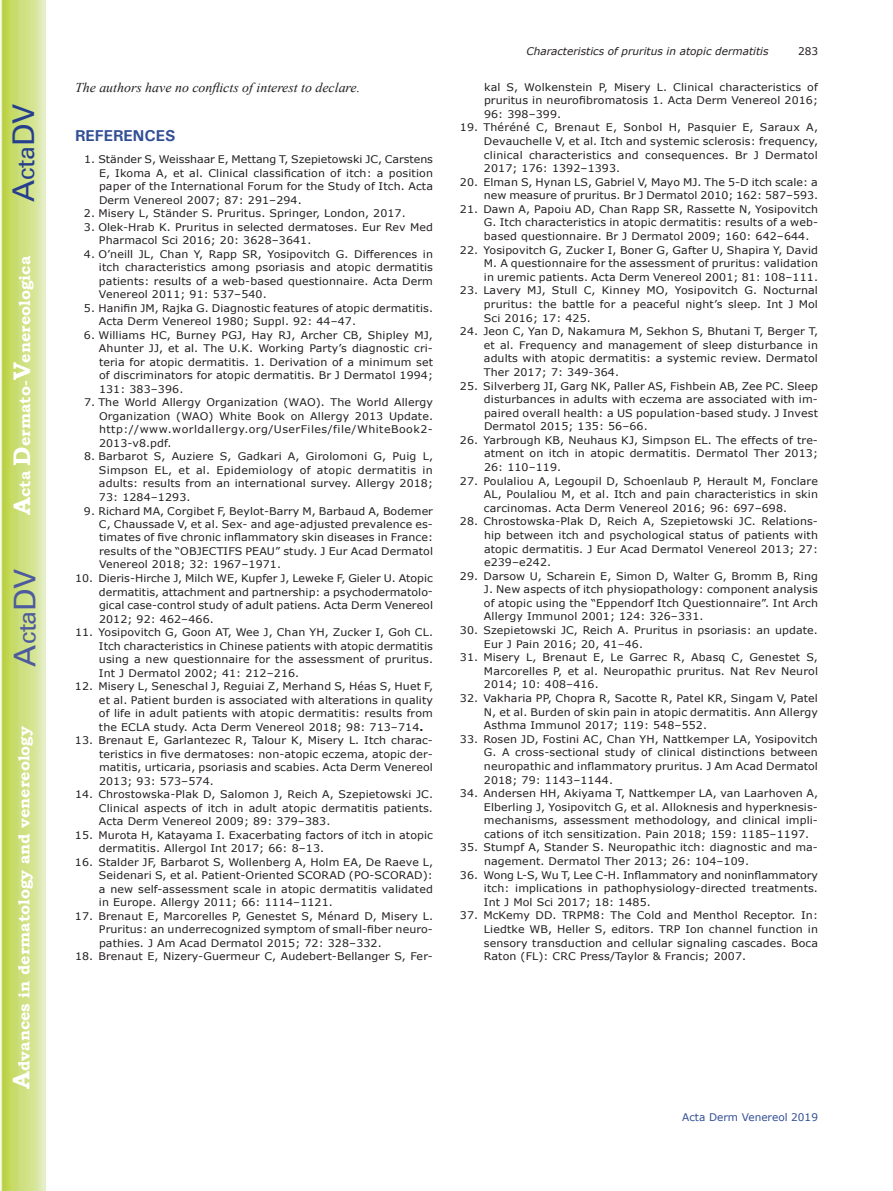
<style>
.page{position:relative;width:893px;height:1191px;background:#fff}
.page>*{position:absolute;margin:0;border:0;box-sizing:border-box;transform-origin:0 0}
.t1{font:30px "Univers";color:#4d5a9e}
.t2{font:30px "Univers";color:#253f8e}
.t3{font:700 15.75px "Bookman Old Style";color:#fff}
.t4{font:700 15.75px "Univers";color:#324f95}
.t5{font:italic 13.5px "Times New Roman";color:#231f20}
.t6{font:10.5px/13.5px "Verdana";letter-spacing:.01em;color:#231f20;text-align:justify;scale:1.05 1}
.t7{font:italic 10.5px "Verdana";color:#231f20}
.t8{font:10.5px "Verdana";color:#324f95}
.t9{font:10.5px "Verdana";letter-spacing:.01em;color:#231f20}
.s1{font-size:24px}
.s2{font-weight:700}
</style>
<div class="page">
<svg style="left:1px;top:0;width:45px;height:1191px;background:#cfe084"></svg>
<h1 class="t2" style="left:6px;top:202px;width:100px;rotate:-90deg">A<span class="s1">cta</span>DV</h1>
<h2 class="t3" style="left:15px;top:515px;width:260px;rotate:-90deg"><span class="s1">A</span>cta <span class="s1">D</span>ermato-<span class="s1">V</span>enereologica</h2>
<h1 class="t1" style="left:7px;top:666px;width:100px;rotate:-90deg">A<span class="s1">cta</span>DV</h1>
<h2 class="t3" style="left:15px;top:1088px;width:364px;rotate:-90deg"><span class="s1">A</span>dvances in dermatology and venereology</h2>
<p class="t5" style="left:75px;top:78px;width:287px">The authors have no conflicts of interest to declare.</p>
<h2 class="t4" style="left:75px;top:125px;width:102px">REFERENCES</h2>
<p class="t6" style="left:99px;top:153px;width:320px;text-indent:-15px">1. Ständer S, Weisshaar E, Mettang T, Szepietowski JC, Carstens E, Ikoma A, et al. Clinical classification of itch: a position paper of the International Forum for the Study of Itch. Acta Derm Venereol 2007; 87: 291–294.</p>
<p class="t6" style="left:84px;top:207px;width:308px">2. Misery L, Ständer S. Pruritus. Springer, London, 2017.</p>
<p class="t6" style="left:99px;top:220px;width:320px;text-indent:-15px">3. Olek-Hrab K. Pruritus in selected dermatoses. Eur Rev Med<br>Pharmacol Sci 2016; 20: 3628–3641.</p>
<p class="t6" style="left:99px;top:247px;width:320px;text-indent:-15px">4. O’neill JL, Chan Y, Rapp SR, Yosipovitch G. Differences in itch characteristics among psoriasis and atopic dermatitis patients: results of a web-based questionnaire. Acta Derm Venereol 2011; 91: 537–540.</p>
<p class="t6" style="left:99px;top:301px;width:320px;text-indent:-15px">5. Hanifin JM, Rajka G. Diagnostic features of atopic dermatitis.<br>Acta Derm Venereol 1980; Suppl. 92: 44–47.</p>
<p class="t6" style="left:99px;top:328px;width:320px;text-indent:-15px">6. Williams HC, Burney PGJ, Hay RJ, Archer CB, Shipley MJ, Ahunter JJ, et al. The U.K. Working Party’s diagnostic cri&shy;teria for atopic dermatitis. 1. Derivation of a minimum set of discriminators for atopic dermatitis. Br J Dermatol 1994; 131: 383–396.</p>
<p class="t6" style="left:99px;top:396px;width:320px;text-indent:-15px">7. The World Allergy Organization (WAO). The World Allergy Organization (WAO) White Book on Allergy 2013 Update. http://www.worldallergy.org/UserFiles/file/WhiteBook2- 2013-v8.pdf.</p>
<p class="t6" style="left:99px;top:450px;width:320px;text-indent:-15px">8. Barbarot S, Auziere S, Gadkari A, Girolomoni G, Puig L, Simpson EL, et al. Epidemiology of atopic dermatitis in adults: results from an international survey. Allergy 2018; 73: 1284–1293.</p>
<p class="t6" style="left:99px;top:504px;width:320px;text-indent:-15px">9. Richard MA, Corgibet F, Beylot-Barry M, Barbaud A, Bodemer C, Chaussade V, et al. Sex- and age-adjusted prevalence es&shy;timates of five chronic inflammatory skin diseases in France: results of the “OBJECTIFS PEAU” study. J Eur Acad Dermatol Venereol 2018; 32: 1967–1971.</p>
<p class="t6" style="left:99px;top:571px;width:320px;text-indent:-24px">10. Dieris-Hirche J, Milch WE, Kupfer J, Leweke F, Gieler U. Atopic dermatitis, attachment and partnership: a psychodermatolo&shy;gical case-control study of adult patiens. Acta Derm Venereol 2012; 92: 462–466.</p>
<p class="t6" style="left:99px;top:625px;width:320px;text-indent:-24px">11. Yosipovitch G, Goon AT, Wee J, Chan YH, Zucker I, Goh CL.<br>Itch characteristics in Chinese patients with atopic dermatitis using a new questionnaire for the assessment of pruritus.<br>Int J Dermatol 2002; 41: 212–216.</p>
<p class="t6" style="left:99px;top:679px;width:320px;text-indent:-24px">12. Misery L, Seneschal J, Reguiai Z, Merhand S, Héas S, Huet F, et al. Patient burden is associated with alterations in quality of life in adult patients with atopic dermatitis: results from the ECLA study. Acta Derm Venereol 2018; 98: 713–714<span class="s2">.</span></p>
<p class="t6" style="left:99px;top:733px;width:320px;text-indent:-24px">13. Brenaut E, Garlantezec R, Talour K, Misery L. Itch charac&shy;teristics in five dermatoses: non-atopic eczema, atopic der&shy;matitis, urticaria, psoriasis and scabies. Acta Derm Venereol 2013; 93: 573–574.</p>
<p class="t6" style="left:99px;top:787px;width:320px;text-indent:-24px">14. Chrostowska-Plak D, Salomon J, Reich A, Szepietowski JC.<br>Clinical aspects of itch in adult atopic dermatitis patients.<br>Acta Derm Venereol 2009; 89: 379–383.</p>
<p class="t6" style="left:99px;top:828px;width:320px;text-indent:-24px">15. Murota H, Katayama I. Exacerbating factors of itch in atopic dermatitis. Allergol Int 2017; 66: 8–13.</p>
<p class="t6" style="left:99px;top:855px;width:320px;text-indent:-24px">16. Stalder JF, Barbarot S, Wollenberg A, Holm EA, De Raeve L, Seidenari S, et al. Patient-Oriented SCORAD (PO-SCORAD): a new self-assessment scale in atopic dermatitis validated in Europe. Allergy 2011; 66: 1114–1121.</p>
<p class="t6" style="left:99px;top:909px;width:320px;text-indent:-24px">17. Brenaut E, Marcorelles P, Genestet S, Ménard D, Misery L.<br>Pruritus: an underrecognized symptom of small-fiber neuro&shy;pathies. J Am Acad Dermatol 2015; 72: 328–332.</p>
<p class="t6" style="left:75px;top:949px;width:342px">18. Brenaut E, Nizery-Guermeur C, Audebert-Bellanger S, Fer-</p>
<p class="t7" style="left:526px;top:44px;width:244px">Characteristics of pruritus in atopic dermatitis</p>
<p class="t9" style="left:798px;top:44px;width:22px">283</p>
<p class="t6" style="left:484px;top:80px;width:320px">kal S, Wolkenstein P, Misery L. Clinical characteristics of pruritus in neurofibromatosis 1. Acta Derm Venereol 2016; 96: 398–399.</p>
<p class="t6" style="left:484px;top:121px;width:320px;text-indent:-24px">19. Théréné C, Brenaut E, Sonbol H, Pasquier E, Saraux A, Devauchelle V, et al. Itch and systemic sclerosis: frequency, clinical characteristics and consequences. Br J Dermatol 2017; 176: 1392–1393.</p>
<p class="t6" style="left:460px;top:175px;width:342px;text-align:right">20. Elman S, Hynan LS, Gabriel V, Mayo MJ. The 5-D itch scale: a new measure of pruritus. Br J Dermatol 2010; 162: 587–593.</p>
<p class="t6" style="left:484px;top:202px;width:320px;text-indent:-24px">21. Dawn A, Papoiu AD, Chan Rapp SR, Rassette N, Yosipovitch G. Itch characteristics in atopic dermatitis: results of a web&shy;based questionnaire. Br J Dermatol 2009; 160: 642–644.</p>
<p class="t6" style="left:484px;top:243px;width:320px;text-indent:-24px">22. Yosipovitch G, Zucker I, Boner G, Gafter U, Shapira Y, David M. A questionnaire for the assessment of pruritus: validation in uremic patients. Acta Derm Venereol 2001; 81: 108–111.</p>
<p class="t6" style="left:484px;top:284px;width:320px;text-indent:-24px">23. Lavery MJ, Stull C, Kinney MO, Yosipovitch G. Nocturnal pruritus: the battle for a peaceful night’s sleep. Int J Mol Sci 2016; 17: 425.</p>
<p class="t6" style="left:484px;top:324px;width:320px;text-indent:-24px">24. Jeon C, Yan D, Nakamura M, Sekhon S, Bhutani T, Berger T, et al. Frequency and management of sleep disturbance in adults with atopic dermatitis: a systemic review. Dermatol Ther 2017; 7: 349-364.</p>
<p class="t6" style="left:484px;top:379px;width:320px;text-indent:-24px">25. Silverberg JI, Garg NK, Paller AS, Fishbein AB, Zee PC. Sleep disturbances in adults with eczema are associated with im&shy;paired overall health: a US population-based study. J Invest Dermatol 2015; 135: 56–66.</p>
<p class="t6" style="left:484px;top:433px;width:320px;text-indent:-24px">26. Yarbrough KB, Neuhaus KJ, Simpson EL. The effects of tre&shy;atment on itch in atopic dermatitis. Dermatol Ther 2013; 26: 110–119.</p>
<p class="t6" style="left:484px;top:474px;width:320px;text-indent:-24px">27. Poulaliou A, Legoupil D, Schoenlaub P, Herault M, Fonclare AL, Poulaliou M, et al. Itch and pain characteristics in skin carcinomas. Acta Derm Venereol 2016; 96: 697–698.</p>
<p class="t6" style="left:484px;top:514px;width:320px;text-indent:-24px">28. Chrostowska-Plak D, Reich A, Szepietowski JC. Relations&shy;hip between itch and psychological status of patients with atopic dermatitis. J Eur Acad Dermatol Venereol 2013; 27: e239–e242.</p>
<p class="t6" style="left:484px;top:569px;width:320px;text-indent:-24px">29. Darsow U, Scharein E, Simon D, Walter G, Bromm B, Ring J. New aspects of itch physiopathology: component analysis of atopic using the “Eppendorf Itch Questionnaire”. Int Arch Allergy Immunol 2001; 124: 326–331.</p>
<p class="t6" style="left:484px;top:623px;width:320px;text-indent:-24px">30. Szepietowski JC, Reich A. Pruritus in psoriasis: an update.<br>Eur J Pain 2016; 20, 41–46.</p>
<p class="t6" style="left:484px;top:650px;width:320px;text-indent:-24px">31. Misery L, Brenaut E, Le Garrec R, Abasq C, Genestet S, Marcorelles P, et al. Neuropathic pruritus. Nat Rev Neurol 2014; 10: 408–416.</p>
<p class="t6" style="left:484px;top:691px;width:320px;text-indent:-24px">32. Vakharia PP, Chopra R, Sacotte R, Patel KR, Singam V, Patel N, et al. Burden of skin pain in atopic dermatitis. Ann Allergy Asthma Immunol 2017; 119: 548–552.</p>
<p class="t6" style="left:484px;top:732px;width:320px;text-indent:-24px">33. Rosen JD, Fostini AC, Chan YH, Nattkemper LA, Yosipovitch G. A cross-sectional study of clinical distinctions between neuropathic and inflammatory pruritus. J Am Acad Dermatol 2018; 79: 1143–1144.</p>
<p class="t6" style="left:484px;top:786px;width:320px;text-indent:-24px">34. Andersen HH, Akiyama T, Nattkemper LA, van Laarhoven A, Elberling J, Yosipovitch G, et al. Alloknesis and hyperknesis&shy;mechanisms, assessment methodology, and clinical impli&shy;cations of itch sensitization. Pain 2018; 159: 1185–1197.</p>
<p class="t6" style="left:484px;top:840px;width:320px;text-indent:-24px">35. Stumpf A, Stander S. Neuropathic itch: diagnostic and ma&shy;nagement. Dermatol Ther 2013; 26: 104–109.</p>
<p class="t6" style="left:484px;top:868px;width:320px;text-indent:-24px">36. Wong L-S, Wu T, Lee C-H. Inflammatory and noninflammatory itch: implications in pathophysiology-directed treatments.<br>Int J Mol Sci 2017; 18: 1485.</p>
<p class="t6" style="left:484px;top:908px;width:320px;text-indent:-24px">37. McKemy DD. TRPM8: The Cold and Menthol Receptor. In:<br>Liedtke WB, Heller S, editors. TRP Ion channel function in sensory transduction and cellular signaling cascades. Boca Raton (FL): CRC Press/Taylor &amp; Francis; 2007.</p>
<p class="t8" style="left:682px;top:1109px;width:137px">Acta Derm Venereol 2019</p>
</div>
